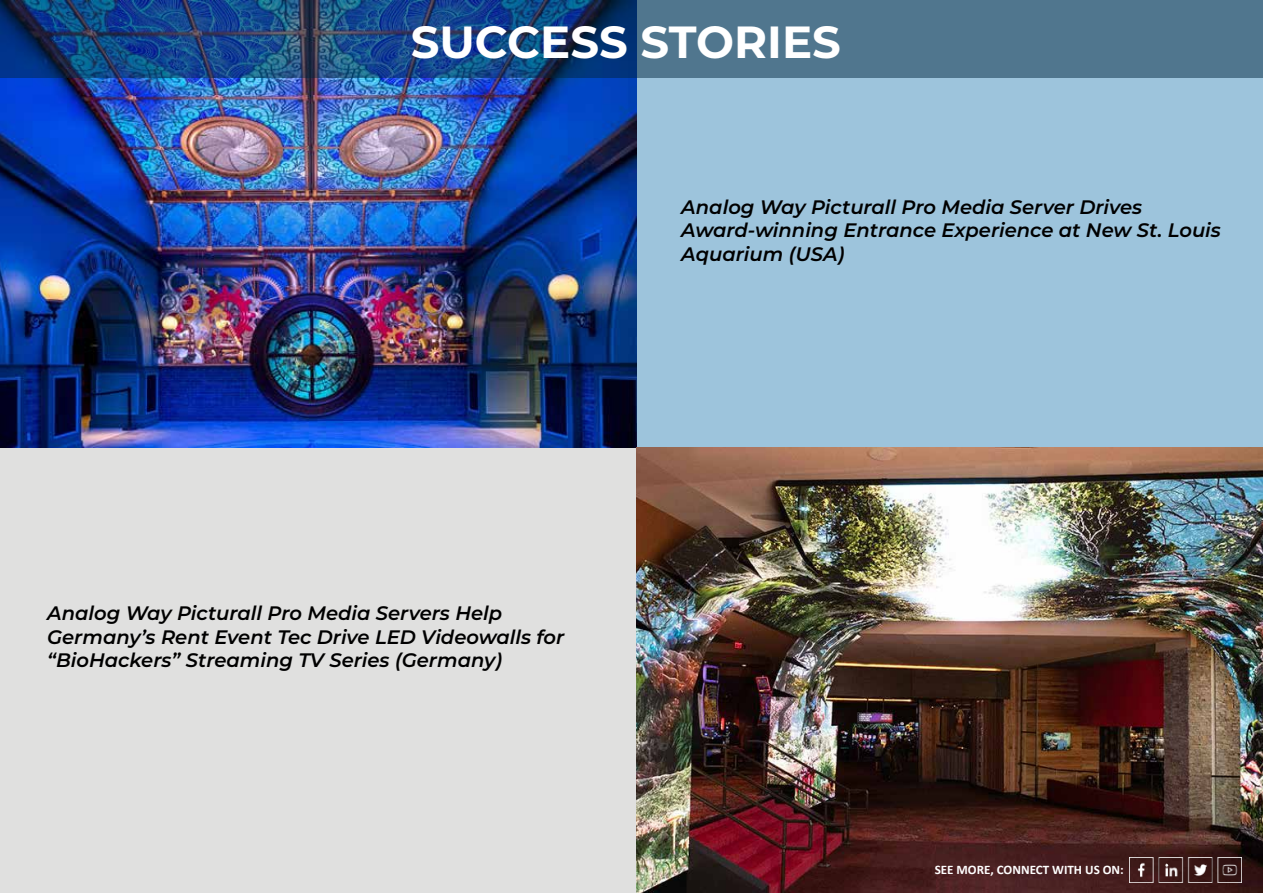
<style>
.page{position:relative;width:1263px;height:893px;background:#fff}
.page>*{position:absolute;margin:0;border:0;box-sizing:border-box;transform-origin:0 0}
.t1{font:700 45px "Montserrat";color:#fff}
.t2{font:italic 600 19.5px/23.4px "Montserrat";color:#000}
.t3{font:700 13.05px "Calibri";color:#fff}
</style>
<div class="page">
<div style="left:636px;top:0;width:627px;height:448px;background:#9dc4dc"></div>
<div style="left:0;top:448px;width:636px;height:445px;background:#e0e0df"></div>
<img style="left:0;top:78px;width:636px;height:370px">
<img style="left:636px;top:448px;width:627px;height:445px">
<img style="left:0;top:0;width:1263px;height:78px">
<img style="left:1130px;top:858px;width:111px;height:24px">
<h1 class="t1" style="left:411px;top:10px;width:432px">SUCCESS STORIES</h1>
<p class="t2" style="left:681px;top:195px;width:541px">Analog Way Picturall Pro Media Server Drives<br>Award-winning Entrance Experience at New St. Louis<br>Aquarium (USA)</p>
<p class="t2" style="left:47px;top:601px;width:519px">Analog Way Picturall Pro Media Servers Help<br>Germany’s Rent Event Tec Drive LED Videowalls for “BioHackers” Streaming TV Series (Germany)</p>
<p class="t3" style="left:944px;top:860px;width:191px">SEE MORE, CO NECT WITH US ON:</p>
<p class="t3" style="left:935px;top:861px;width:191px">SEE MORE, CONNECT WITH US ON:</p>
</div>
